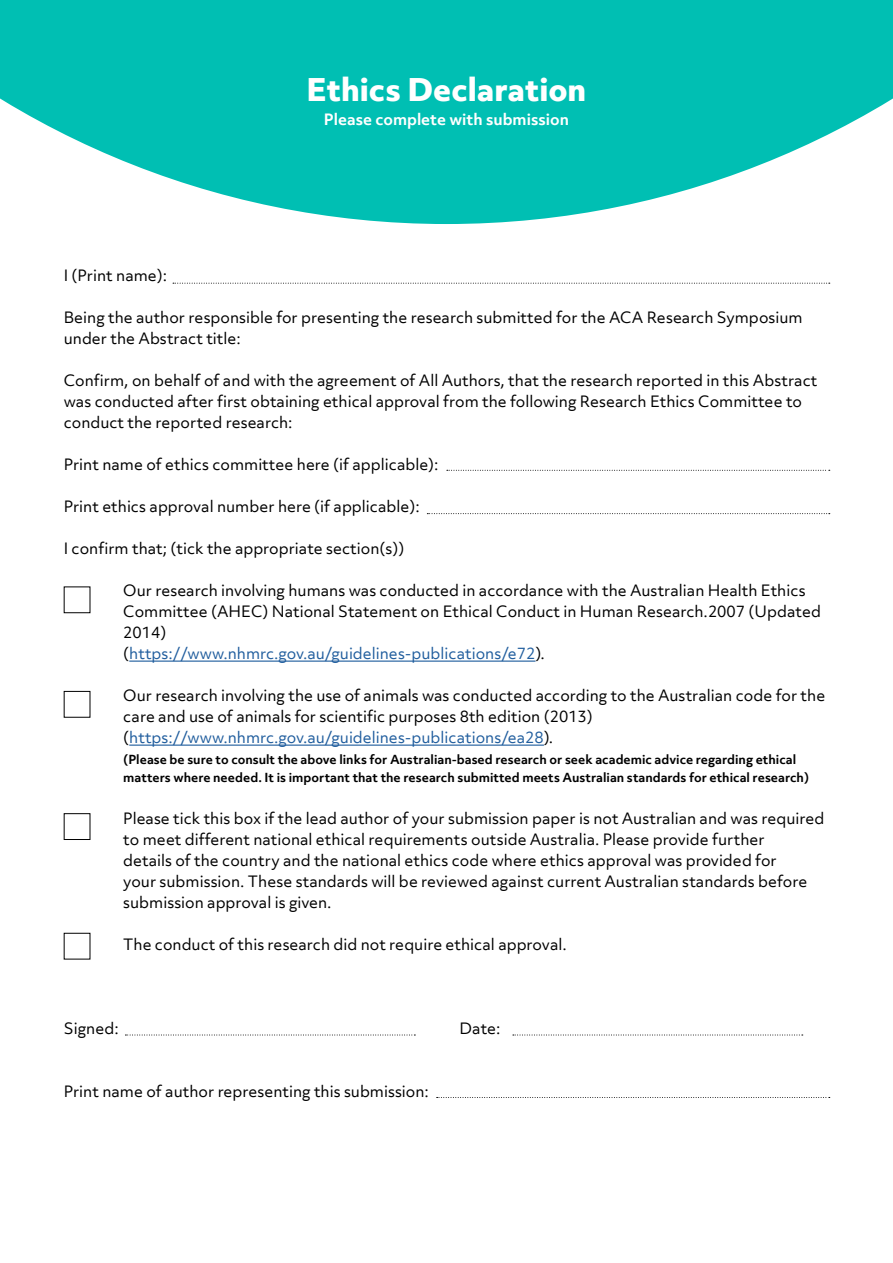
<style>
.page{position:relative;width:893px;height:1263px;background:#fff}
.page>*{position:absolute;margin:0;border:0;box-sizing:border-box;transform-origin:0 0}
.t1{font:800 30px "Objektiv Mk 3";color:#fff}
.t2{font:15px/21px "Objektiv Mk 3";color:#000}
.t3{font:700 15px "Objektiv Mk 3";color:#fff}
.t4{font:700 12px/18px "Objektiv Mk 3";color:#000}
.s1{color:#215e9e}
</style>
<div class="page">
<svg style="left:0;top:0;width:893px;height:224px;fill:#00bfb3"></svg>
<hr style="left:129px;top:660px;width:406px;height:2px;background:#215e9e">
<hr style="left:129px;top:744px;width:415px;height:2px;background:#215e9e">
<div style="left:64px;top:813px;width:26px;height:27px;border:1px solid #000"></div>
<svg style="left:125px;top:1035px;width:290px;height:1px"></svg>
<svg style="left:513px;top:1035px;width:290px;height:1px"></svg>
<svg style="left:173px;top:283px;width:657px;height:1px"></svg>
<svg style="left:447px;top:470px;width:383px;height:1px"></svg>
<svg style="left:427px;top:513px;width:403px;height:1px"></svg>
<svg style="left:437px;top:1097px;width:393px;height:1px"></svg>
<h1 class="t1" style="left:307px;top:68px;width:281px">Ethics Declaration</h1>
<p class="t3" style="left:324px;top:109px;width:246px">Please complete with submission</p>
<p class="t2" style="left:64px;top:265px;width:105px">I (Print name):</p>
<p class="t2" style="left:64px;top:307px;width:740px">Being the author responsible for presenting the research submitted for the ACA Research Symposium under the Abstract title:</p>
<p class="t2" style="left:64px;top:370px;width:755px">Confirm, on behalf of and with the agreement of All Authors, that the research reported in this Abstract was conducted after first obtaining ethical approval from the following Research Ethics Committee to conduct the reported research:</p>
<p class="t2" style="left:64px;top:454px;width:376px">Print name of ethics committee here (if applicable):</p>
<p class="t2" style="left:64px;top:496px;width:357px">Print ethics approval number here (if applicable):</p>
<p class="t2" style="left:64px;top:538px;width:342px">I confirm that; (tick the appropriate section(s))</p>
<p class="t2" style="left:123px;top:580px;width:699px">Our research involving humans was conducted in accordance with the Australian Health Ethics Committee (AHEC) National Statement on Ethical Conduct in Human Research.2007 (Updated 2014)<br>(<span class="s1">https://www.nhmrc.gov.au/guidelines-publications/e72</span>).</p>
<p class="t2" style="left:123px;top:685px;width:703px">Our research involving the use of animals was conducted according to the Australian code for the care and use of animals for scientific purposes 8th edition (2013) (<span class="s1">https://www.nhmrc.gov.au/guidelines-publications/ea28</span>).</p>
<p class="t4" style="left:123px;top:750px;width:687px">(Please be sure to consult the above links for Australian-based research or seek academic advice regarding ethical matters where needed. It is important that the research submitted meets Australian standards for ethical research)</p>
<p class="t2" style="left:123px;top:808px;width:703px">Please tick this box if the lead author of your submission paper is not Australian and was required to meet different national ethical requirements outside Australia. Please provide further<br>details of the country and the national ethics code where ethics approval was provided for<br>your submission. These standards will be reviewed against current Australian standards before submission approval is given.</p>
<p class="t2" style="left:123px;top:934px;width:445px">The conduct of this research did not require ethical approval.</p>
<p class="t2" style="left:64px;top:1018px;width:56px">Signed:</p>
<p class="t2" style="left:460px;top:1018px;width:42px">Date:</p>
<p class="t2" style="left:64px;top:1081px;width:367px">Print name of author representing this submission:</p>
</div>
